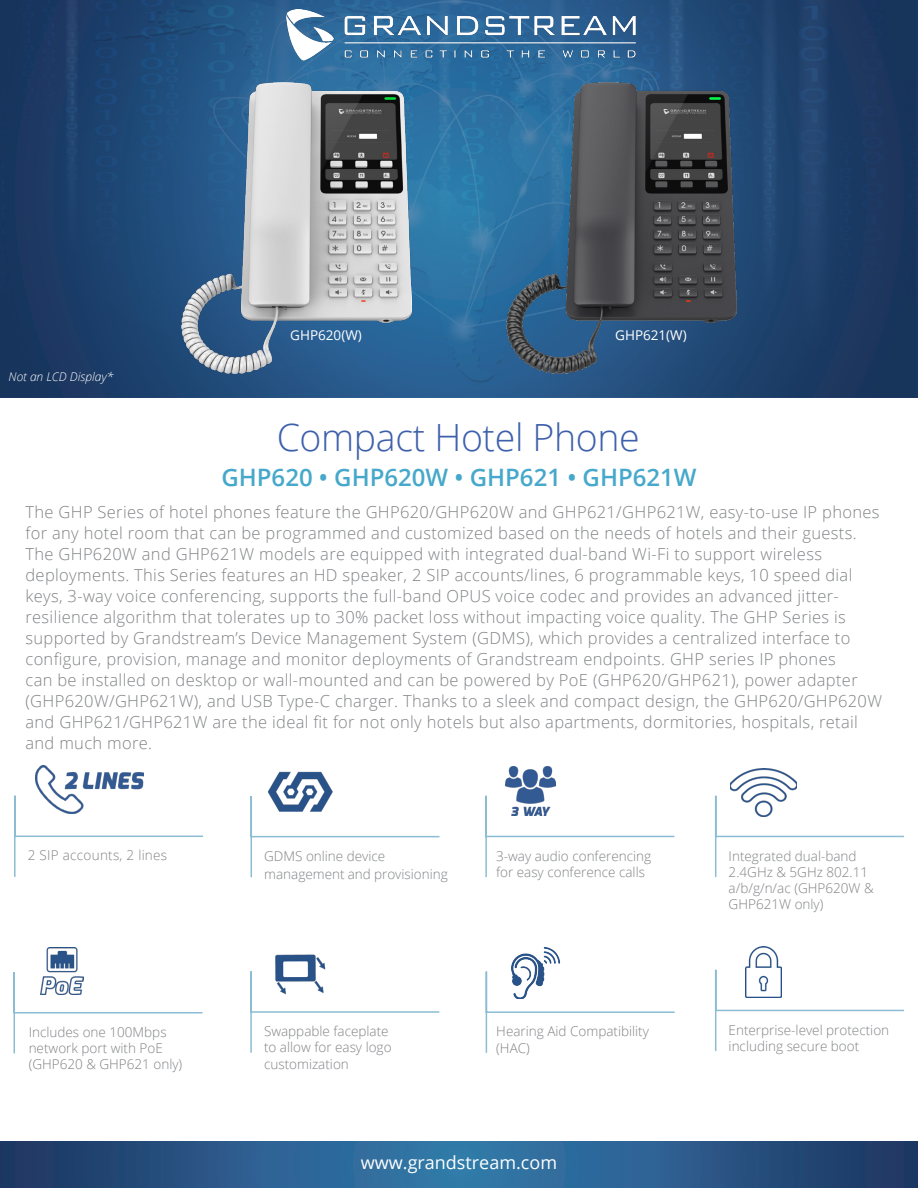
<style>
.page{position:relative;width:918px;height:1188px;background:#fff}
.page>*{position:absolute;margin:0;border:0;box-sizing:border-box;transform-origin:0 0}
.t1{font:300 37.5px "Open Sans";letter-spacing:-.01em;color:#3e60ac}
.t2{font:600 24px "Open Sans";color:#46a8ca}
.t3{font:18px "Open Sans";color:#fff}
.t4{font:300 16.5px/21px "Open Sans";letter-spacing:.02em;color:#808285}
.t5{font:300 13.5px/16.2px "Open Sans";color:#808285}
.t6{font:300 13.5px "Open Sans";letter-spacing:.02em;color:#808285}
.t7{font:13.5px "Open Sans";color:#fff}
.t8{font:italic 300 12px "Open Sans";color:#fff}
</style>
<div class="page">
<img style="left:0;top:0;width:916px;height:396px">
<img style="left:278px;top:10px;width:362px;height:53px">
<svg style="left:0;top:1142px;width:918px;height:46px;background:#295988"></svg>
<svg style="left:14px;top:795px;width:189px;height:82px"></svg>
<img style="left:36px;top:766px;width:107px;height:47px">
<svg style="left:250px;top:971px;width:190px;height:82px"></svg>
<img style="left:271px;top:954px;width:57px;height:43px">
<svg style="left:485px;top:795px;width:190px;height:82px"></svg>
<img style="left:506px;top:766px;width:50px;height:49px">
<svg style="left:485px;top:971px;width:190px;height:82px"></svg>
<img style="left:502px;top:947px;width:65px;height:52px">
<svg style="left:715px;top:969px;width:189px;height:82px"></svg>
<img style="left:745px;top:947px;width:37px;height:50px">
<svg style="left:250px;top:796px;width:190px;height:82px"></svg>
<img style="left:264px;top:771px;width:72px;height:46px">
<svg style="left:715px;top:795px;width:189px;height:82px"></svg>
<img style="left:730px;top:769px;width:67px;height:47px">
<svg style="left:13px;top:972px;width:190px;height:82px"></svg>
<img style="left:41px;top:947px;width:43px;height:48px">
<img style="left:182px;top:83px;width:229px;height:291px">
<img style="left:507px;top:83px;width:229px;height:291px">
<p class="t8" style="left:9px;top:368px;width:106px">Not an LCD Display*</p>
<p class="t7" style="left:290px;top:326px;width:73px">GHP620(W)</p>
<p class="t7" style="left:615px;top:326px;width:73px">GHP621(W)</p>
<p class="t1" style="left:277px;top:412px;width:364px">Compact Hotel Phone</p>
<p class="t2" style="left:221px;top:461px;width:477px">GHP620 • GHP620W • GHP621 • GHP621W</p>
<p class="t4" style="left:26px;top:501px;width:858px">The GHP Series of hotel phones feature the GHP620/GHP620W and GHP621/GHP621W, easy-to-use IP phones for any hotel room that can be programmed and customized based on the needs of hotels and their guests.<br>The GHP620W and GHP621W models are equipped with integrated dual-band Wi-Fi to support wireless deployments. This Series features an HD speaker, 2 SIP accounts/lines, 6 programmable keys, 10 speed dial keys, 3-way voice conferencing, supports the full-band OPUS voice codec and provides an advanced jitter&shy;resilience algorithm that tolerates up to 30% packet loss without impacting voice quality. The GHP Series is supported by Grandstream’s Device Management System (GDMS), which provides a centralized interface to configure, provision, manage and monitor deployments of Grandstream endpoints. GHP series IP phones<br>can be installed on desktop or wall-mounted and can be powered by PoE (GHP620/GHP621), power adapter (GHP620W/GHP621W), and USB Type-C charger. Thanks to a sleek and compact design, the GHP620/GHP620W and GHP621/GHP621W are the ideal fit for not only hotels but also apartments, dormitories, hospitals, retail and much more.</p>
<p class="t6" style="left:28px;top:846px;width:141px">2 SIP accounts, 2 lines</p>
<p class="t5" style="left:29px;top:1024px;width:155px">Includes one 100Mbps network port with PoE (GHP620 &amp; GHP621 only)</p>
<p class="t5" style="left:496px;top:847px;width:157px">3-way audio conferencing for easy conference calls</p>
<p class="t5" style="left:264px;top:847px;width:185px;line-height:18px">GDMS online device management and provisioning</p>
<p class="t5" style="left:729px;top:847px;width:147px">Integrated dual-band<br>2.4GHz &amp; 5GHz 802.11 a/b/g/n/ac (GHP620W &amp;<br>GHP621W only)</p>
<p class="t5" style="left:264px;top:1023px;width:126px">Swappable faceplate</p>
<p class="t5" style="left:264px;top:1039px;width:129px">to allow for easy logo</p>
<p class="t5" style="left:264px;top:1055px;width:86px">customization</p>
<p class="t5" style="left:496px;top:1023px;width:154px">Hearing Aid Compatibility (HAC)</p>
<p class="t5" style="left:729px;top:1021px;width:162px">Enterprise-level protection including secure boot</p>
<p class="t3" style="left:361px;top:1151px;width:198px">www.grandstream.com</p>
</div>
